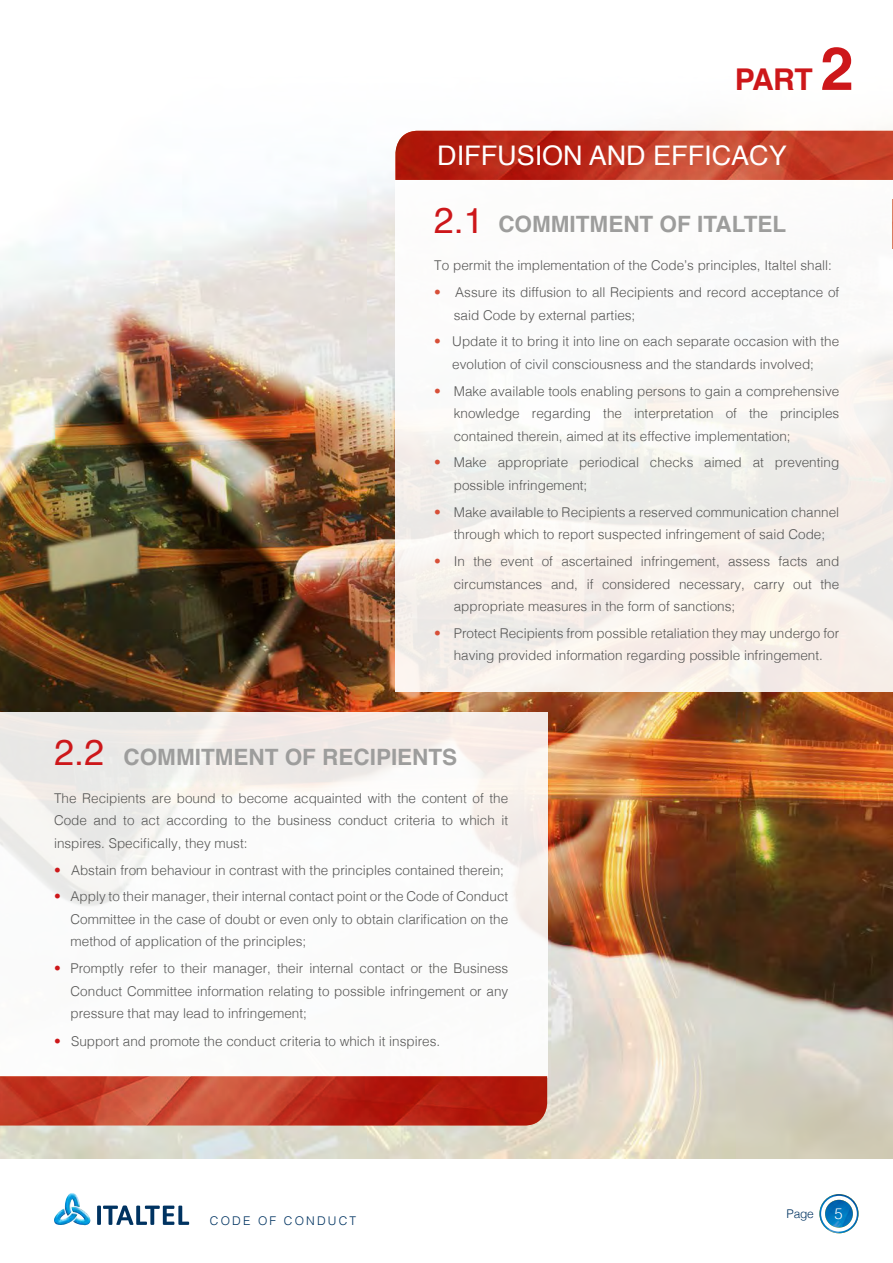
<style>
.page{position:relative;width:893px;height:1263px;background:#fff}
.page>*{position:absolute;margin:0;border:0;box-sizing:border-box;transform-origin:0 0}
.t1{font:700 30px "Helvetica";color:#cd171a}
.t2{font:27px "Helvetica";color:#fff}
.t3{font:700 22.5px "Helvetica";color:#9d9d9c}
.t4{font:300 15px "Helvetica";color:#fff}
.t5{font:300 13.5px/22.5px "Helvetica";color:#575756;text-align:justify}
.t6{font:300 12px "Helvetica";letter-spacing:.18em;color:#003361}
.s1{font-size:60px}
.s2{font-weight:400;font-size:36px;color:#cd171a}
.s3{color:#d74f38}
.s4{color:#cd171a}
</style>
<div class="page">
<img style="left:0;top:130px;width:893px;height:1028px">
<svg style="left:97px;top:1205px;width:4px;height:20px"></svg>
<svg style="left:103px;top:1205px;width:86px;height:20px"></svg>
<img style="left:54px;top:1193px;width:37px;height:33px">
<div style="left:0;top:712px;width:547px;height:365px;background:linear-gradient(to bottom,#f2eeeb,#feffff)"></div>
<img style="left:395px;top:131px;width:498px;height:49px">
<div style="left:395px;top:180px;width:498px;height:511px;background:linear-gradient(to right,#f8f6f4,#f7f3f0)"></div>
<hr style="left:892px;top:248px;width:1px;height:264px;background:#fff">
<img style="left:892px;top:199px;width:1px;height:49px">
<img style="left:819px;top:1194px;width:40px;height:39px;border-radius:20px">
<svg style="left:821px;top:1196px;width:36px;height:35px"></svg>
<img style="left:825px;top:1200px;width:28px;height:27px;border-radius:14px">
<img style="left:0;top:1076px;width:547px;height:49px">
<h1 class="t1" style="left:735px;top:55px;width:120px">PART <span class="s1">2</span></h1>
<h2 class="t2" style="left:437px;top:135px;width:351px">DIFFUSION AND EFFICACY</h2>
<h3 class="t3" style="left:434px;top:206px;width:354px"><span class="s2">2.1</span> COMMITMENT OF ITALTEL</h3>
<p class="t5" style="left:434px;top:253px;width:399px">To permit the implementation of the Code’s principles, Italtel shall:</p>
<p class="t5" style="left:454px;top:280px;width:387px;text-indent:-19px"><span class="s3">•</span> Assure its diffusion to all Recipients and record acceptance of said Code by external parties;</p>
<p class="t5" style="left:434px;top:329px;width:406px;text-align:center"><span class="s3">•</span> Update it to bring it into line on each separate occasion with the evolution of civil consciousness and the standards involved;</p>
<p class="t5" style="left:454px;top:379px;width:387px;text-indent:-19px"><span class="s3">•</span> Make available tools enabling persons to gain a comprehensive knowledge regarding the interpretation of the principles contained therein, aimed at its effective implementation;</p>
<p class="t5" style="left:454px;top:450px;width:387px;text-indent:-19px"><span class="s3">•</span> Make appropriate periodical checks aimed at preventing possible infringement;</p>
<p class="t5" style="left:434px;top:500px;width:406px;text-align:center"><span class="s3">•</span> Make available to Recipients a reserved communication channel through which to report suspected infringement of said Code;</p>
<p class="t5" style="left:454px;top:549px;width:387px;text-indent:-19px"><span class="s3">•</span> In the event of ascertained infringement, assess facts and circumstances and, if considered necessary, carry out the appropriate measures in the form of sanctions;</p>
<p class="t5" style="left:434px;top:621px;width:406px;text-align:center"><span class="s3">•</span> Protect Recipients from possible retaliation they may undergo for having provided information regarding possible infringement.</p>
<h3 class="t3" style="left:54px;top:739px;width:405px"><span class="s2">2.2</span> COMMITMENT OF RECIPIENTS</h3>
<p class="t5" style="left:54px;top:786px;width:456px">The Recipients are bound to become acquainted with the content of the Code and to act according to the business conduct criteria to which it inspires. Specifically, they must:</p>
<p class="t5" style="left:54px;top:857px;width:451px"><span class="s4">•</span> Abstain from behaviour in contrast with the principles contained therein;</p>
<p class="t5" style="left:70px;top:884px;width:439px;text-indent:-16px"><span class="s4">•</span> Apply to their manager, their internal contact point or the Code of Conduct Committee in the case of doubt or even only to obtain clarification on the method of application of the principles;</p>
<p class="t5" style="left:71px;top:956px;width:439px;text-indent:-16px"><span class="s4">•</span> Promptly refer to their manager, their internal contact or the Business Conduct Committee information relating to possible infringement or any pressure that may lead to infringement;</p>
<p class="t5" style="left:54px;top:1029px;width:388px"><span class="s4">•</span> Support and promote the conduct criteria to which it inspires.</p>
<p class="t6" style="left:210px;top:1210px;width:148px">CODE OF CONDUCT</p>
<p class="t6" style="left:787px;top:1203px;width:29px">Page</p>
<p class="t4" style="left:834px;top:1201px;width:10px">5</p>
</div>
